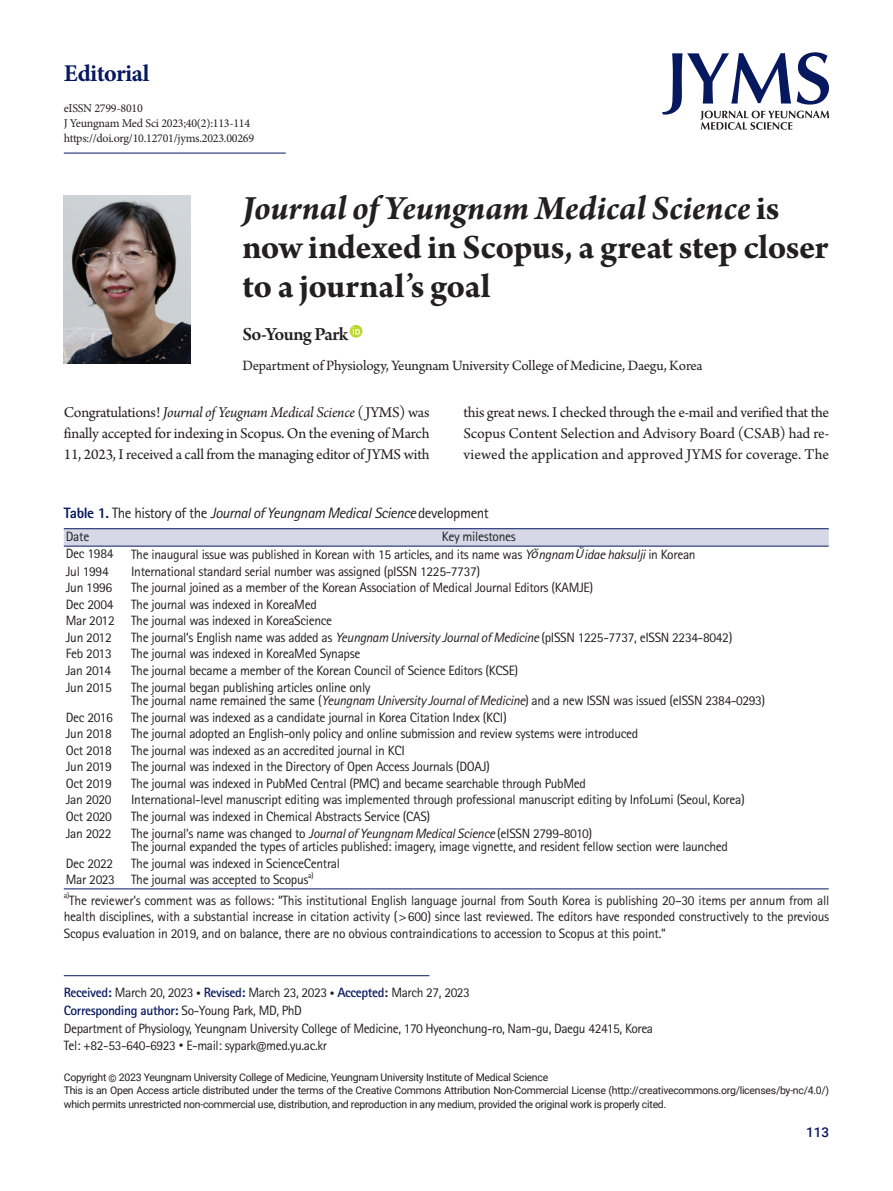
<style>
.page{position:relative;width:893px;height:1191px;background:#fff}
.page>*{position:absolute;margin:0;border:0;box-sizing:border-box;transform-origin:0 0}
.article-title{font:700 36px/39px "Arno Pro";letter-spacing:-.01em;color:#231f20}
.subject{font:700 24px "Minion Pro";letter-spacing:-.02em;color:#06195f}
.contrib-group{font:600 19.5px "Arno Pro";letter-spacing:-.03em;color:#231f20}
.body{font:15.75px/21.3px "Arno Pro";letter-spacing:-.005em;color:#231f20;text-align:justify}
.aff{font:15px "Arno Pro";letter-spacing:-.015em;color:#231f20}
.table-caption{font:italic 15px "Rotis Sans Serif Std";letter-spacing:-.03em;color:#231f20}
.tbody{font:13.5px "Rotis Sans Serif Std";letter-spacing:-.025em;color:#231f20}
.table-wrap-foot{font:13.5px/16.5px "Rotis Sans Serif Std";letter-spacing:-.02em;color:#231f20;text-align:justify}
.date-published{font:13.5px "Rotis Sans Serif Std";letter-spacing:-.03em;color:#231f20}
.date-published-2{font:700 13.5px "Rotis Sans Serif Std";letter-spacing:-.03em;color:#06195f}
.t1{font:500 13.5px "Roboto";color:#06195f}
.doi___ISSN{font:12px "Minion Pro";letter-spacing:-.02em;color:#231f20}
.t2{font:10.5px/13.5px "Roboto";letter-spacing:-.025em;color:#231f20}
.tbody-2{font:7.8px "Rotis Sans Serif Std";color:#231f20}
.table-wrap-foot-2{font:7.8px "Rotis Sans Serif Std";color:#231f20}
.s1{font-style:italic}
.s2{font-weight:800;font-style:normal;color:#06195f}
.s3{font-style:normal}
.s4{font-family:"Noto Sans CJ Kkr";font-style:italic;font-size:12px}
.s5{font-weight:700;color:#06195f}
.s6{font-family:"Arial"}
.s7{font-weight:400;color:#231f20}
</style>
<div class="page">
<hr style="left:64px;top:975px;width:365px;height:1px;background:#06195f">
<img style="left:64px;top:195px;width:126px;height:168px">
<svg style="left:350px;top:325px;width:12px;height:13px"></svg>
<svg style="left:353px;top:327px;width:7px;height:7px"></svg>
<svg style="left:64px;top:529px;width:765px;height:17px"></svg>
<hr style="left:64px;top:888px;width:65px;height:1px;background:#06195f">
<hr style="left:129px;top:888px;width:700px;height:1px;background:#06195f">
<hr style="left:64px;top:528px;width:65px;height:1px;background:#06195f">
<hr style="left:129px;top:528px;width:700px;height:1px;background:#06195f">
<hr style="left:64px;top:546px;width:65px;height:1px;background:#06195f">
<hr style="left:129px;top:546px;width:700px;height:1px;background:#06195f">
<svg style="left:662px;top:52px;width:167px;height:78px"></svg>
<hr style="left:64px;top:153px;width:222px;height:1px;background:#06195f">
<p class="subject" style="left:64px;top:56px;width:87px">Editorial</p>
<p class="doi___ISSN" style="left:64px;top:100px;width:81px">eISSN 2799-8010</p>
<p class="doi___ISSN" style="left:64px;top:115px;width:188px">J Yeungnam Med Sci 2023;40(2):113-114</p>
<p class="doi___ISSN" style="left:64px;top:130px;width:192px">https://doi.org/10.12701/jyms.2023.00269</p>
<p class="article-title" style="left:242px;top:191px;width:588px"><span class="s1">Journal of Yeungnam Medical Science</span> is now indexed in Scopus, a great step closer to a journal’s goal</p>
<p class="contrib-group" style="left:242px;top:323px;width:108px">So-Young Park</p>
<p class="aff" style="left:242px;top:357px;width:462px">Department of Physiology, Yeungnam University College of Medicine, Daegu, Korea</p>
<p class="body" style="left:64px;top:402px;width:367px">Congratulations! <span class="s1">Journal of Yeugnam Medical Science</span> ( JYMS) was finally accepted for indexing in Scopus. On the evening of March 11, 2023, I received a call from the managing editor of JYMS with</p>
<p class="body" style="left:463px;top:402px;width:367px">this great news. I checked through the e-mail and verified that the Scopus Content Selection and Advisory Board (CSAB) had re&shy;viewed the application and approved JYMS for coverage. The</p>
<p class="table-caption" style="left:64px;top:504px;width:427px"><span class="s2">Table 1.</span> <span class="s3">The history of the</span> Journal of Yeungnam Medical Science <span class="s3">development</span></p>
<p class="tbody" style="left:66px;top:528px;width:25px">Date</p>
<p class="tbody" style="left:442px;top:528px;width:75px">Key milestones</p>
<p class="tbody" style="left:66px;top:546px;width:49px">Dec 1984</p>
<p class="tbody" style="left:131px;top:546px;width:566px">The inaugural issue was published in Korean with 15 articles, and its name was <span class="s1">Y</span><span class="s4">ŏ</span><span class="s1">ngnam</span> <span class="s4">Ŭ</span><span class="s1">idae haksulji</span> in Korean</p>
<p class="tbody" style="left:66px;top:563px;width:44px">Jul 1994</p>
<p class="tbody" style="left:131px;top:563px;width:351px">International standard serial number was assigned (pISSN 1225-7737)</p>
<p class="tbody" style="left:66px;top:579px;width:48px">Jun 1996</p>
<p class="tbody" style="left:131px;top:579px;width:463px">The journal joined as a member of the Korean Association of Medical Journal Editors (KAMJE)</p>
<p class="tbody" style="left:66px;top:596px;width:49px">Dec 2004</p>
<p class="tbody" style="left:131px;top:596px;width:187px">The journal was indexed in KoreaMed</p>
<p class="tbody" style="left:66px;top:612px;width:50px">Mar 2012</p>
<p class="tbody" style="left:131px;top:612px;width:203px">The journal was indexed in KoreaScience</p>
<p class="tbody" style="left:66px;top:629px;width:47px">Jun 2012</p>
<p class="tbody" style="left:131px;top:629px;width:603px">The journal’s English name was added as <span class="s1">Yeungnam University Journal of Medicine</span> (pISSN 1225-7737, eISSN 2234-8042)</p>
<p class="tbody" style="left:66px;top:646px;width:47px">Feb 2013</p>
<p class="tbody" style="left:131px;top:646px;width:231px">The journal was indexed in KoreaMed Synapse</p>
<p class="tbody" style="left:66px;top:662px;width:47px">Jan 2014</p>
<p class="tbody" style="left:131px;top:662px;width:389px">The journal became a member of the Korean Council of Science Editors (KCSE)</p>
<p class="tbody" style="left:66px;top:679px;width:47px">Jun 2015</p>
<p class="tbody" style="left:131px;top:679px;width:241px">The journal began publishing articles online only</p>
<p class="tbody" style="left:131px;top:692px;width:636px">The journal name remained the same (<span class="s1">Yeungnam University Journal of Medicine</span>) and a new ISSN was issued (eISSN 2384-0293)</p>
<p class="tbody" style="left:66px;top:709px;width:49px">Dec 2016</p>
<p class="tbody" style="left:131px;top:709px;width:377px">The journal was indexed as a candidate journal in Korea Citation Index (KCI)</p>
<p class="tbody" style="left:66px;top:725px;width:47px">Jun 2018</p>
<p class="tbody" style="left:131px;top:725px;width:509px">The journal adopted an English-only policy and online submission and review systems were introduced</p>
<p class="tbody" style="left:66px;top:742px;width:47px">Oct 2018</p>
<p class="tbody" style="left:131px;top:742px;width:275px">The journal was indexed as an accredited journal in KCI</p>
<p class="tbody" style="left:66px;top:758px;width:47px">Jun 2019</p>
<p class="tbody" style="left:131px;top:758px;width:360px">The journal was indexed in the Directory of Open Access Journals (DOAJ)</p>
<p class="tbody" style="left:66px;top:775px;width:47px">Oct 2019</p>
<p class="tbody" style="left:131px;top:775px;width:456px">The journal was indexed in PubMed Central (PMC) and became searchable through PubMed</p>
<p class="tbody" style="left:66px;top:792px;width:47px">Jan 2020</p>
<p class="tbody" style="left:131px;top:792px;width:615px">International-level manuscript editing was implemented through professional manuscript editing by InfoLumi (Seoul, Korea)</p>
<p class="tbody" style="left:66px;top:808px;width:48px">Oct 2020</p>
<p class="tbody" style="left:131px;top:808px;width:301px">The journal was indexed in Chemical Abstracts Service (CAS)</p>
<p class="tbody" style="left:66px;top:825px;width:47px">Jan 2022</p>
<p class="tbody" style="left:131px;top:825px;width:463px">The journal’s name was changed to <span class="s1">Journal of Yeungnam Medical Science</span> (eISSN 2799-8010)</p>
<p class="tbody" style="left:131px;top:838px;width:598px">The journal expanded the types of articles published: imagery, image vignette, and resident fellow section were launched</p>
<p class="tbody" style="left:66px;top:855px;width:49px">Dec 2022</p>
<p class="tbody" style="left:131px;top:855px;width:210px">The journal was indexed in ScienceCentral</p>
<p class="tbody" style="left:66px;top:871px;width:51px">Mar 2023</p>
<p class="tbody" style="left:131px;top:871px;width:179px">The journal was accepted to Scopus</p>
<p class="tbody-2" style="left:308px;top:870px;width:7px">a)</p>
<p class="table-wrap-foot-2" style="left:64px;top:891px;width:7px">a)</p>
<p class="table-wrap-foot" style="left:64px;top:892px;width:767px;text-indent:6px">The reviewer’s comment was as follows: “This institutional English language journal from South Korea is publishing 20–30 items per annum from all health disciplines, with a substantial increase in citation activity (&gt;600) since last reviewed. The editors have responded constructively to the previous Scopus evaluation in 2019, and on balance, there are no obvious contraindications to accession to Scopus at this point.”</p>
<p class="date-published" style="left:64px;top:985px;width:408px"><span class="s5">Received:</span> March 20, 2023 <span class="s6">•</span> <span class="s5">Revised:</span> March 23, 2023 <span class="s6">•</span> <span class="s5">Accepted:</span> March 27, 2023</p>
<p class="date-published-2" style="left:64px;top:1002px;width:240px">Corresponding author: <span class="s7">So-Young Park, MD, PhD</span></p>
<p class="date-published" style="left:64px;top:1020px;width:591px">Department of Physiology, Yeungnam University College of Medicine, 170 Hyeonchung-ro, Nam-gu, Daegu 42415, Korea</p>
<p class="date-published" style="left:64px;top:1037px;width:265px">Tel: +82-53-640-6923 <span class="s6">•</span> E-mail: sypark@med.yu.ac.kr</p>
<p class="t2" style="left:64px;top:1070px;width:767px">Copyright © 2023 Yeungnam University College of Medicine, Yeungnam University Institute of Medical Science<br>This is an Open Access article distributed under the terms of the Creative Commons Attribution Non-Commercial License (http://creativecommons.org/licenses/by-nc/4.0/) which permits unrestricted non-commercial use, distribution, and reproduction in any medium, provided the original work is properly cited.</p>
<p class="t1" style="left:806px;top:1123px;width:25px">113</p>
</div>
